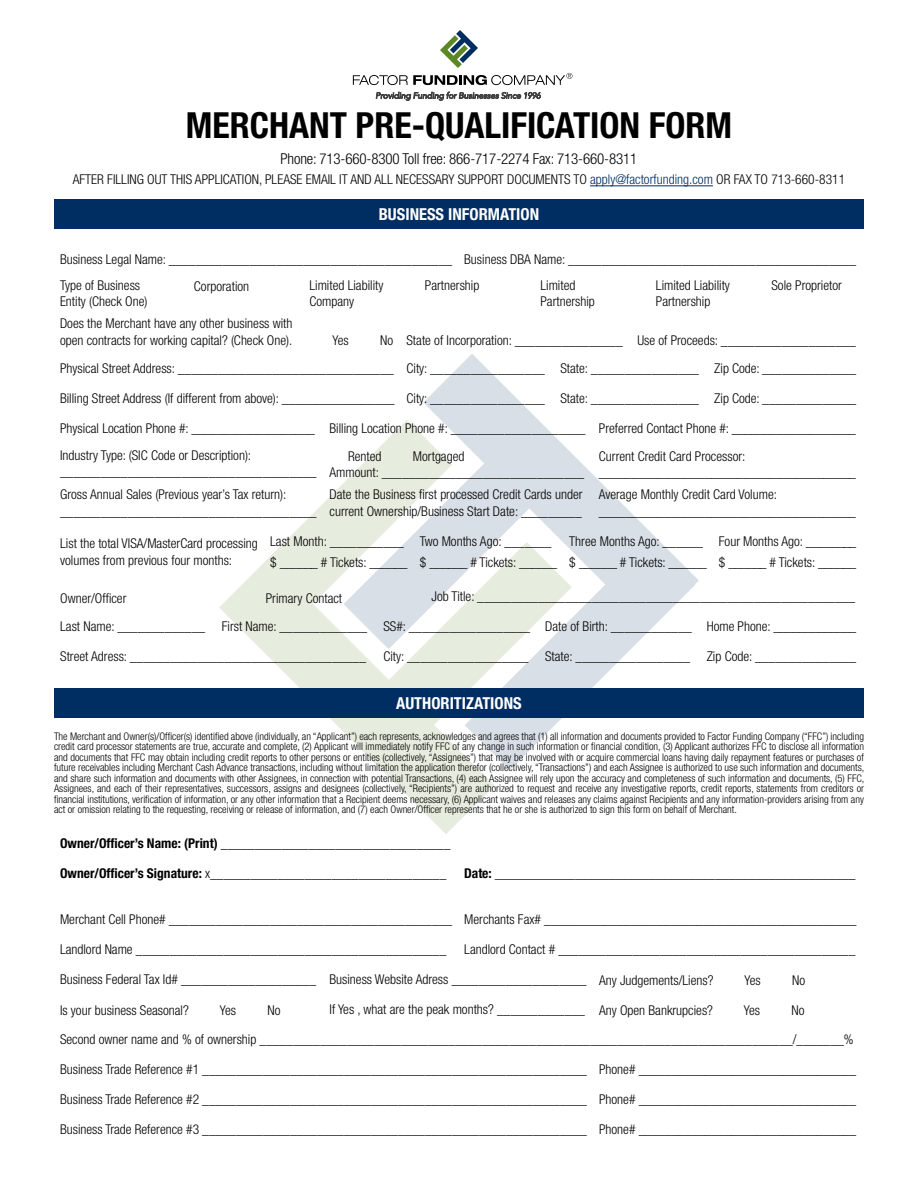
<style>
.page{position:relative;width:918px;height:1188px;background:#fff}
.page>*{position:absolute;margin:0;border:0;box-sizing:border-box;transform-origin:0 0}
.t1{font:700 condensed 36px "Helvetica Neue LT Pro";color:#000}
.t2{font:700 condensed 16.5px "Helvetica Neue LT Pro";color:#fff}
.t3{font:300 condensed 15px "Helvetica Neue LT Pro";letter-spacing:-.01em;color:#000}
.t4{font:300 condensed 13.5px/16.5px "Helvetica Neue LT Pro";color:#000}
.t5{font:300 condensed 10.5px/10.5px "Helvetica Neue LT Pro";color:#000;text-align:justify}
.t6{font:italic 300 8.4px "Avenir LT Pro";color:#404040}
.s1{color:#002d62}
.s2{font-weight:700}
</style>
<div class="page">
<svg style="left:219px;top:483px;width:276px;height:351px"></svg>
<svg style="left:344px;top:354px;width:355px;height:416px"></svg>
<hr style="left:590px;top:186px;width:123px;height:1px;background:#002d62">
<div style="left:54px;top:688px;width:810px;height:30px;background:#002d62"></div>
<div style="left:54px;top:199px;width:810px;height:30px;background:#002d62"></div>
<svg style="left:353px;top:30px;width:219px;height:55px"></svg>
<p class="t6" style="left:375px;top:91px;width:167px">Providing Funding for Businesses Since 1996</p>
<h1 class="t1" style="left:186px;top:104px;width:548px">MERCHANT PRE-QUALIFICATION FORM</h1>
<p class="t3" style="left:281px;top:150px;width:358px">Phone: 713-660-8300 Toll free: 866-717-2274 Fax: 713-660-8311</p>
<p class="t4" style="left:73px;top:171px;width:774px">AFTER FILLING OUT THIS APPLICATION, PLEASE EMAIL IT AND ALL NECESSARY SUPPORT DOCUMENTS TO <span class="s1">apply@factorfunding.com</span> OR FAX TO 713-660-8311</p>
<p class="t2" style="left:379px;top:204px;width:162px">BUSINESS INFORMATION</p>
<p class="t4" style="left:60px;top:246px;width:798px;line-height:25.8px">Business Legal Name: __________________________________________ Business DBA Name: ___________________________________________<br>Type of Business</p>
<p class="t4" style="left:60px;top:293px;width:89px">Entity (Check One)</p>
<p class="t4" style="left:194px;top:277px;width:57px">Corporation</p>
<p class="t4" style="left:309px;top:277px;width:75px">Limited Liability<br>Company</p>
<p class="t4" style="left:425px;top:277px;width:56px">Partnership</p>
<p class="t4" style="left:540px;top:277px;width:56px">Limited<br>Partnership</p>
<p class="t4" style="left:656px;top:277px;width:75px">Limited Liability<br>Partnership</p>
<p class="t4" style="left:772px;top:277px;width:72px">Sole Proprietor</p>
<p class="t4" style="left:60px;top:315px;width:234px">Does the Merchant have any other business with open contracts for working capital? (Check One).</p>
<p class="t4" style="left:333px;top:331px;width:18px">Yes</p>
<p class="t4" style="left:380px;top:331px;width:477px">No State of Incorporation: ________________ Use of Proceeds: ____________________</p>
<p class="t4" style="left:60px;top:360px;width:798px">Physical Street Address: ________________________________ City: _________________ State: ________________ Zip Code: ______________</p>
<p class="t4" style="left:60px;top:390px;width:798px">Billing Street Address (If different from above): _________________ City: _________________ State: ________________ Zip Code: ______________</p>
<p class="t4" style="left:60px;top:414px;width:797px;line-height:27px">Physical Location Phone #: ___________________ Billing Location Phone #: ____________________ Preferred Contact Phone #: ___________________<br>Industry Type: (SIC Code or Description):</p>
<p class="t4" style="left:60px;top:463px;width:258px">______________________________________</p>
<p class="t4" style="left:330px;top:448px;width:256px;text-indent:83px">Mortgaged<br>Ammount: ______________________________</p>
<p class="t4" style="left:599px;top:448px;width:259px">Current Credit Card Processor: _______________________________________</p>
<p class="t4" style="left:348px;top:448px;width:35px">Rented</p>
<p class="t4" style="left:60px;top:486px;width:258px">Gross Annual Sales (Previous year’s Tax return): ______________________________________</p>
<p class="t4" style="left:330px;top:486px;width:254px">Date the Business first processed Credit Cards under current Ownership/Business Start Date: _________</p>
<p class="t4" style="left:599px;top:486px;width:259px">Average Monthly Credit Card Volume: _______________________________________</p>
<p class="t4" style="left:60px;top:535px;width:199px">List the total VISA/MasterCard processing volumes from previous four months:</p>
<p class="t4" style="left:270px;top:532px;width:283px">Last Month: ___________ Two Months Ago: _______</p>
<p class="t4" style="left:270px;top:530px;width:588px;line-height:21.6px;text-align:right">Three Months Ago: ______ Four Months Ago: ________<br>$ ______ # Tickets: ______ $ ______ # Tickets: ______ $ ______ # Tickets: ______ $ ______ # Tickets: ______</p>
<p class="t4" style="left:60px;top:589px;width:68px">Owner/Officer</p>
<p class="t4" style="left:266px;top:589px;width:78px">Primary Contact</p>
<p class="t4" style="left:432px;top:588px;width:425px">Job Title: ________________________________________________________</p>
<p class="t4" style="left:60px;top:618px;width:798px">Last Name: _____________ First Name: _____________ SS#: __________________ Date of Birth: ____________ Home Phone: _____________</p>
<p class="t4" style="left:60px;top:648px;width:307px">Street Adress: ___________________________________</p>
<p class="t4" style="left:383px;top:648px;width:474px">City: __________________ State: _________________ Zip Code: _______________</p>
<p class="t2" style="left:396px;top:693px;width:127px">AUTHORITIZATIONS</p>
<p class="t5" style="left:54px;top:731px;width:812px">The Merchant and Owner(s)/Officer(s) identified above (individually, an “Applicant”) each represents, acknowledges and agrees that (1) all information and documents provided to Factor Funding Company (“FFC”) including credit card processor statements are true, accurate and complete, (2) Applicant will immediately notify FFC of any change in such information or financial condition, (3) Applicant authorizes FFC to disclose all information and documents that FFC may obtain including credit reports to other persons or entities (collectively, “Assignees”) that may be involved with or acquire commercial loans having daily repayment features or purchases of future receivables including Merchant Cash Advance transactions, including without limitation the application therefor (collectively, “Transactions”) and each Assignee is authorized to use such information and documents, and share such information and documents with other Assignees, in connection with potential Transactions, (4) each Assignee will rely upon the accuracy and completeness of such information and documents, (5) FFC, Assignees, and each of their representatives, successors, assigns and designees (collectively, “Recipients”) are authorized to request and receive any investigative reports, credit reports, statements from creditors or financial institutions, verification of information, or any other information that a Recipient deems necessary, (6) Applicant waives and releases any claims against Recipients and any information-providers arising from any act or omission relating to the requesting, receiving or release of information, and (7) each Owner/Officer represents that he or she is authorized to sign this form on behalf of Merchant.</p>
<p class="t4" style="left:60px;top:835px;width:392px"><span class="s2">Owner/Officer’s Name: (Print)</span> __________________________________</p>
<p class="t4" style="left:60px;top:865px;width:388px"><span class="s2">Owner/Officer’s Signature:</span> x___________________________________</p>
<p class="t4" style="left:464px;top:865px;width:393px"><span class="s2">Date:</span> ______________________________________________________</p>
<p class="t4" style="left:60px;top:911px;width:798px">Merchant Cell Phone# __________________________________________ Merchants Fax# _______________________________________________</p>
<p class="t4" style="left:60px;top:941px;width:388px">Landlord Name ______________________________________________</p>
<p class="t4" style="left:464px;top:941px;width:393px">Landlord Contact # ____________________________________________</p>
<p class="t4" style="left:60px;top:971px;width:655px">Business Federal Tax Id# ____________________ Business Website Adress ____________________ Any Judgements/Liens?</p>
<p class="t4" style="left:744px;top:972px;width:18px">Yes</p>
<p class="t4" style="left:792px;top:972px;width:15px">No</p>
<p class="t4" style="left:60px;top:1002px;width:130px">Is your business Seasonal?</p>
<p class="t4" style="left:220px;top:1002px;width:18px">Yes</p>
<p class="t4" style="left:268px;top:1002px;width:15px">No</p>
<p class="t4" style="left:330px;top:1001px;width:385px">If Yes , what are the peak months? _____________ Any Open Bankrupcies?</p>
<p class="t4" style="left:744px;top:1002px;width:18px">Yes</p>
<p class="t4" style="left:60px;top:996px;width:795px;line-height:28.8px;text-indent:732px">No<br>Second owner name and % of ownership _______________________________________________________________________________/_______%</p>
<p class="t4" style="left:60px;top:1061px;width:798px">Business Trade Reference #1 _________________________________________________________ Phone# _________________________________</p>
<p class="t4" style="left:60px;top:1091px;width:798px">Business Trade Reference #2 _________________________________________________________ Phone# _________________________________</p>
<p class="t4" style="left:60px;top:1121px;width:798px">Business Trade Reference #3 _________________________________________________________ Phone# _________________________________</p>
</div>
